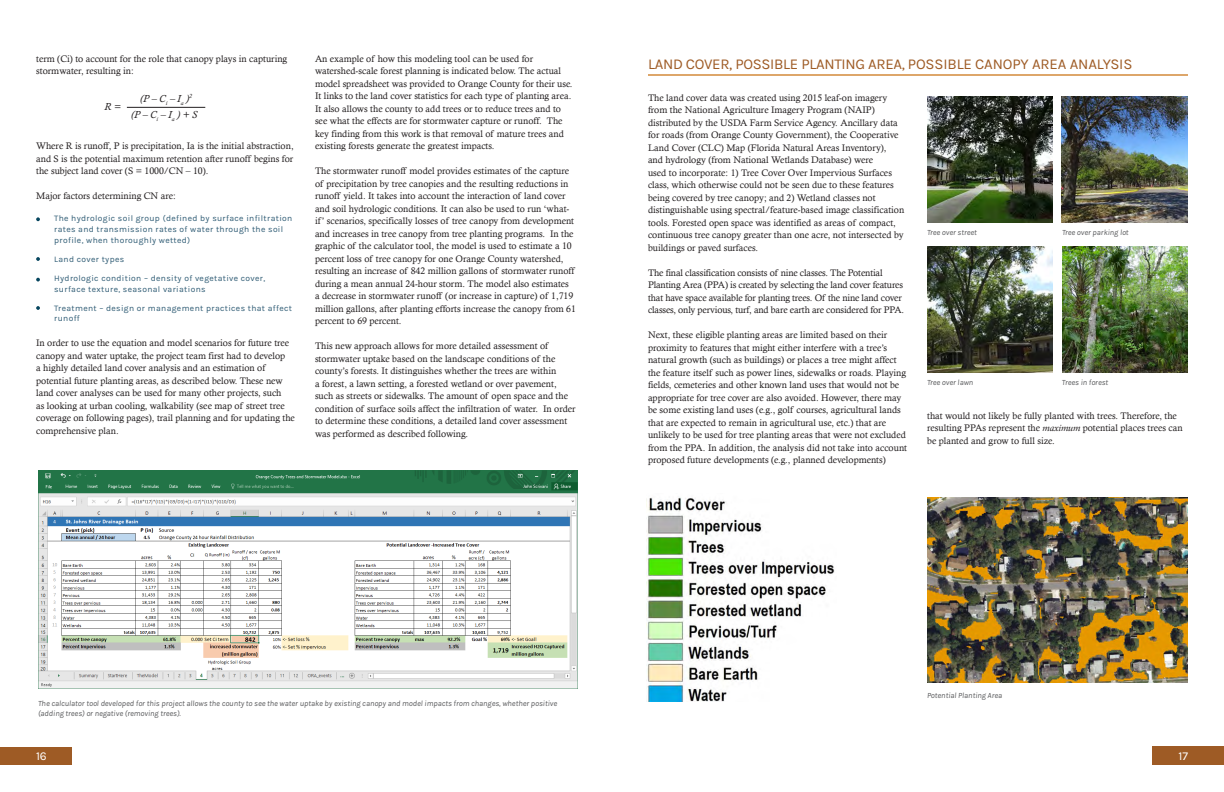
<style>
.page{position:relative;width:1224px;height:792px;background:#fff}
.page>*{position:absolute;margin:0;border:0;box-sizing:border-box;transform-origin:0 0}
.t1{font:15px "Karla";letter-spacing:-.02em;color:#9e5b25}
.t2{font:12px "Karla";color:#fff}
.t3{font:italic 10.3px "Calisto";color:#231f20}
.t4{font:9.5px/12.5px "Calisto";color:#231f20}
.t5{font:8.5px/11px "Karla";letter-spacing:.04em;color:#2e5b74}
.t6{font:italic 8px/10px "Karla";color:#57585a}
.s1{font-style:italic}
</style>
<div class="page">
<div style="left:0;top:747px;width:72px;height:18px;background:#9e5b25"></div>
<div style="left:1152px;top:746px;width:72px;height:20px;background:#9e5b25"></div>
<img style="left:38px;top:471px;width:540px;height:217px">
<hr style="left:648px;top:75px;width:540px;height:1px;background:#dda66a">
<img style="left:927px;top:96px;width:126px;height:126px">
<img style="left:1062px;top:96px;width:126px;height:126px">
<img style="left:927px;top:246px;width:126px;height:126px">
<img style="left:1062px;top:246px;width:126px;height:126px">
<svg style="left:36px;top:217px;width:4px;height:4px"></svg>
<svg style="left:36px;top:257px;width:4px;height:4px"></svg>
<svg style="left:36px;top:278px;width:4px;height:4px"></svg>
<svg style="left:36px;top:306px;width:4px;height:4px"></svg>
<img style="left:646px;top:497px;width:189px;height:204px">
<img style="left:927px;top:498px;width:261px;height:184px">
<hr style="left:127px;top:107px;width:78px;height:1px;background:#231f20">
<p class="t4" style="left:36px;top:52px;width:253px">term (Ci) to account for the role that canopy plays in capturing stormwater, resulting in:</p>
<p class="t3" style="left:104px;top:100px;width:18px">R =</p>
<p class="t3" style="left:140px;top:92px;width:53px">(P – C<sub>i</sub> – I<sub>a</sub> )<sup>2</sup></p>
<p class="t3" style="left:131px;top:109px;width:68px">(P – C<sub>i</sub> – I<sub>a</sub> ) + S</p>
<p class="t4" style="left:36px;top:140px;width:259px;text-align:justify">Where R is runoff, P is precipitation, Ia is the initial abstraction, and S is the potential maximum retention after runoff begins for the subject land cover (S = 1000/CN – 10).</p>
<p class="t4" style="left:36px;top:190px;width:141px">Major factors determining CN are:</p>
<p class="t5" style="left:54px;top:213px;width:240px">The hydrologic soil group (defined by surface infiltration rates and transmission rates of water through the soil profile, when thoroughly wetted)</p>
<p class="t5" style="left:54px;top:254px;width:72px">Land cover types</p>
<p class="t5" style="left:54px;top:273px;width:213px">Hydrologic condition – density of vegetative cover, surface texture, seasonal variations</p>
<p class="t5" style="left:54px;top:304px;width:239px;line-height:10px">Treatment – design or management practices that affect runoff</p>
<p class="t4" style="left:36px;top:337px;width:260px">In order to use the equation and model scenarios for future tree canopy and water uptake, the project team first had to develop<br>a highly detailed land cover analysis and an estimation of potential future planting areas, as described below. These new land cover analyses can be used for many other projects, such<br>as looking at urban cooling, walkability (see map of street tree coverage on following pages), trail planning and for updating the comprehensive plan.</p>
<p class="t4" style="left:315px;top:52px;width:259px">An example of how this modeling tool can be used for watershed-scale forest planning is indicated below. The actual model spreadsheet was provided to Orange County for their use.<br>It links to the land cover statistics for each type of planting area.<br>It also allows the county to add trees or to reduce trees and to see what the effects are for stormwater capture or runoff. The key finding from this work is that removal of mature trees and existing forests generate the greatest impacts.</p>
<p class="t4" style="left:315px;top:165px;width:262px">The stormwater runoff model provides estimates of the capture of precipitation by tree canopies and the resulting reductions in runoff yield. It takes into account the interaction of land cover and soil hydrologic conditions. It can also be used to run ‘what&shy;if’ scenarios, specifically losses of tree canopy from development and increases in tree canopy from tree planting programs. In the graphic of the calculator tool, the model is used to estimate a 10 percent loss of tree canopy for one Orange County watershed, resulting an increase of 842 million gallons of stormwater runoff during a mean annual 24-hour storm. The model also estimates a decrease in stormwater runoff (or increase in capture) of 1,719 million gallons, after planting efforts increase the canopy from 61 percent to 69 percent.</p>
<p class="t4" style="left:315px;top:340px;width:262px">This new approach allows for more detailed assessment of stormwater uptake based on the landscape conditions of the county’s forests. It distinguishes whether the trees are within<br>a forest, a lawn setting, a forested wetland or over pavement, such as streets or sidewalks. The amount of open space and the condition of surface soils affect the infiltration of water. In order to determine these conditions, a detailed land cover assessment was performed as described following.</p>
<p class="t1" style="left:648px;top:56px;width:486px">LAND COVER, POSSIBLE PLANTING AREA, POSSIBLE CANOPY AREA ANALYSIS</p>
<p class="t4" style="left:648px;top:91px;width:258px">The land cover data was created using 2015 leaf-on imagery from the National Agriculture Imagery Program (NAIP) distributed by the USDA Farm Service Agency. Ancillary data for roads (from Orange County Government), the Cooperative Land Cover (CLC) Map (Florida Natural Areas Inventory),<br>and hydrology (from National Wetlands Database) were<br>used to incorporate: 1) Tree Cover Over Impervious Surfaces class, which otherwise could not be seen due to these features being covered by tree canopy; and 2) Wetland classes not distinguishable using spectral/feature-based image classification tools. Forested open space was identified as areas of compact, continuous tree canopy greater than one acre, not intersected by buildings or paved surfaces.</p>
<p class="t4" style="left:648px;top:266px;width:258px">The final classification consists of nine classes. The Potential Planting Area (PPA) is created by selecting the land cover features that have space available for planting trees. Of the nine land cover classes, only pervious, turf, and bare earth are considered for PPA.</p>
<p class="t4" style="left:648px;top:329px;width:261px">Next, these eligible planting areas are limited based on their proximity to features that might either interfere with a tree’s natural growth (such as buildings) or places a tree might affect the feature itself such as power lines, sidewalks or roads. Playing fields, cemeteries and other known land uses that would not be appropriate for tree cover are also avoided. However, there may be some existing land uses (e.g., golf courses, agricultural lands that are expected to remain in agricultural use, etc.) that are unlikely to be used for tree planting areas that were not excluded from the PPA. In addition, the analysis did not take into account proposed future developments (e.g., planned developments)</p>
<p class="t6" style="left:927px;top:228px;width:52px">Tree over street</p>
<p class="t6" style="left:1062px;top:228px;width:68px">Tree over parking lot</p>
<p class="t6" style="left:927px;top:377px;width:48px">Tree over lawn</p>
<p class="t6" style="left:1062px;top:378px;width:48px">Trees in forest</p>
<p class="t4" style="left:927px;top:409px;width:257px">that would not likely be fully planted with trees. Therefore, the resulting PPAs represent the <span class="s1">maximum</span> potential places trees can be planted and grow to full size.</p>
<p class="t6" style="left:38px;top:699px;width:521px">The calculator tool developed for this project allows the county to see the water uptake by existing canopy and model impacts from changes, whether positive (adding trees) or negative (removing trees).</p>
<p class="t6" style="left:927px;top:691px;width:77px">Potential Planting Area</p>
<p class="t2" style="left:36px;top:749px;width:12px">16</p>
<p class="t2" style="left:1178px;top:749px;width:11px">17</p>
</div>
